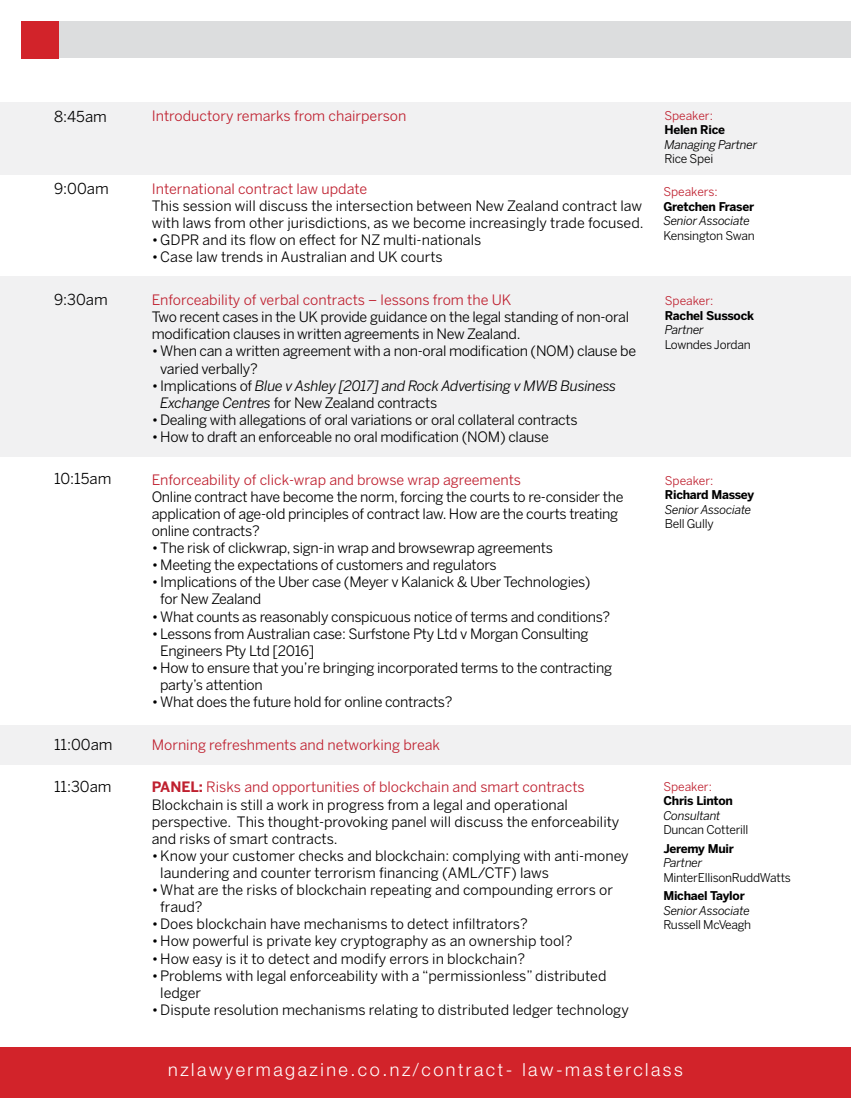
<style>
.page{position:relative;width:851px;height:1098px;background:#fff}
.page>*{position:absolute;margin:0;border:0;box-sizing:border-box;transform-origin:0 0}
.t1{font:300 18px "Helvetica Neue";letter-spacing:.14em;color:#fff}
.t2{font:15px "Benton Sans";color:#000}
.t3{font:14.25px/17.1px "Benton Sans";letter-spacing:-.02em;color:#000}
.t4{font:14.25px/17.1px "Benton Sans";color:#000}
.t5{font:14.25px "Benton Sans";color:#bf202f}
.t6{font:italic 14.25px/17.1px "Benton Sans";letter-spacing:-.02em;color:#000}
.t7{font:12px "Benton Sans";letter-spacing:-.02em;color:#000}
.t8{font:italic 12px "Benton Sans";letter-spacing:-.02em;color:#000}
.t9{font:700 12px "Benton Sans";letter-spacing:-.02em;color:#000}
.t10{font:12px "Benton Sans";color:#bf202f}
.s1{font-style:normal}
.s2{font-weight:700;color:#bf202f}
.s3{color:#bf202f}
</style>
<div class="page">
<div style="left:0;top:102px;width:850px;height:72px;background:#f1f1f2"></div>
<div style="left:0;top:725px;width:850px;height:39px;background:#f1f1f2"></div>
<div style="left:0;top:276px;width:850px;height:181px;background:#f1f1f2"></div>
<div style="left:21px;top:21px;width:829px;height:37px;background:#dcddde"></div>
<div style="left:21px;top:21px;width:38px;height:37px;background:#d2232a"></div>
<div style="left:0;top:1046px;width:850px;height:51px;background:#d2232a"></div>
<p class="t2" style="left:54px;top:107px;width:54px">8:45am</p>
<p class="t10" style="left:664px;top:108px;width:50px">Speaker:</p>
<p class="t9" style="left:664px;top:122px;width:62px">Helen Rice</p>
<p class="t8" style="left:664px;top:137px;width:94px">Managing Partner</p>
<p class="t7" style="left:664px;top:151px;width:50px">Rice Spei</p>
<p class="t2" style="left:54px;top:179px;width:56px">9:00am</p>
<p class="t10" style="left:663px;top:185px;width:56px">Speakers:</p>
<p class="t9" style="left:663px;top:199px;width:92px">Gretchen Fraser</p>
<p class="t8" style="left:663px;top:214px;width:88px">Senior Associate</p>
<p class="t7" style="left:663px;top:228px;width:93px">Kensington Swan</p>
<p class="t5" style="left:152px;top:108px;width:256px">Introductory remarks from chairperson</p>
<p class="t5" style="left:152px;top:180px;width:217px">International contract law update</p>
<p class="t4" style="left:152px;top:197px;width:493px">This session will discuss the intersection between New Zealand contract law with laws from other jurisdictions, as we become increasingly trade focused.</p>
<p class="t4" style="left:152px;top:231px;width:331px">•GDPR and its flow on effect for NZ multi-nationals</p>
<p class="t4" style="left:152px;top:248px;width:292px">•Case law trends in Australian and UK courts</p>
<p class="t5" style="left:152px;top:291px;width:361px">Enforceability of verbal contracts – lessons from the UK</p>
<p class="t3" style="left:152px;top:308px;width:479px">Two recent cases in the UK provide guidance on the legal standing of non-oral modification clauses in written agreements in New Zealand.</p>
<p class="t3" style="left:160px;top:342px;width:477px;text-indent:-9px">•When can a written agreement with a non-oral modification (NOM) clause be varied verbally?</p>
<p class="t6" style="left:160px;top:376px;width:457px;text-indent:-9px"><span class="s1">• Implications of</span> Blue v Ashley [2017] and Rock Advertising v MWB Business<br>Exchange Centres <span class="s1">for New Zealand contracts</span></p>
<p class="t3" style="left:152px;top:411px;width:427px">•Dealing with allegations of oral variations or oral collateral contracts</p>
<p class="t3" style="left:152px;top:428px;width:398px">•How to draft an enforceable no oral modification (NOM) clause</p>
<p class="t5" style="left:152px;top:471px;width:371px">Enforceability of click-wrap and browse wrap agreements</p>
<p class="t3" style="left:152px;top:487px;width:473px">Online contract have become the norm, forcing the courts to re-consider the application of age-old principles of contract law. How are the courts treating online contracts?</p>
<p class="t3" style="left:152px;top:539px;width:402px">•The risk of clickwrap, sign-in wrap and browsewrap agreements</p>
<p class="t3" style="left:152px;top:556px;width:346px">•Meeting the expectations of customers and regulators</p>
<p class="t3" style="left:160px;top:573px;width:431px;text-indent:-9px">• Implications of the Uber case (Meyer v Kalanick &amp; Uber Technologies) for New Zealand</p>
<p class="t3" style="left:152px;top:607px;width:460px">•What counts as reasonably conspicuous notice of terms and conditions?</p>
<p class="t3" style="left:160px;top:624px;width:430px;text-indent:-9px">•Lessons from Australian case: Surfstone Pty Ltd v Morgan Consulting<br>Engineers Pty Ltd [2016]</p>
<p class="t3" style="left:160px;top:658px;width:453px;text-indent:-9px">•How to ensure that you’re bringing incorporated terms to the contracting party’s attention</p>
<p class="t3" style="left:152px;top:693px;width:302px">•What does the future hold for online contracts?</p>
<p class="t5" style="left:152px;top:736px;width:290px">Morning refreshments and networking break</p>
<p class="t4" style="left:152px;top:778px;width:469px"><span class="s2">PANEL:</span> <span class="s3">Risks and opportunities of blockchain and smart contracts </span>Blockchain is still a work in progress from a legal and operational perspective. This thought-provoking panel will discuss the enforceability and risks of smart contracts.</p>
<p class="t4" style="left:160px;top:846px;width:470px;text-indent:-9px">•Know your customer checks and blockchain: complying with anti-money laundering and counter terrorism financing (AML/CTF) laws</p>
<p class="t4" style="left:160px;top:880px;width:454px;text-indent:-9px">•What are the risks of blockchain repeating and compounding errors or fraud?</p>
<p class="t4" style="left:152px;top:915px;width:377px">•Does blockchain have mechanisms to detect infiltrators?</p>
<p class="t4" style="left:152px;top:932px;width:422px">•How powerful is private key cryptography as an ownership tool?</p>
<p class="t4" style="left:152px;top:949px;width:375px">•How easy is it to detect and modify errors in blockchain?</p>
<p class="t4" style="left:160px;top:966px;width:447px;text-indent:-9px">•Problems with legal enforceability with a “permissionless” distributed ledger</p>
<p class="t4" style="left:152px;top:1000px;width:478px">•Dispute resolution mechanisms relating to distributed ledger technology</p>
<p class="t2" style="left:54px;top:290px;width:55px">9:30am</p>
<p class="t10" style="left:664px;top:294px;width:50px">Speaker:</p>
<p class="t9" style="left:664px;top:308px;width:91px">Rachel Sussock</p>
<p class="t8" style="left:664px;top:322px;width:41px">Partner</p>
<p class="t7" style="left:664px;top:337px;width:87px">Lowndes Jordan</p>
<p class="t2" style="left:54px;top:470px;width:59px">10:15am</p>
<p class="t10" style="left:664px;top:473px;width:50px">Speaker:</p>
<p class="t9" style="left:664px;top:487px;width:91px">Richard Massey</p>
<p class="t8" style="left:664px;top:502px;width:88px">Senior Associate</p>
<p class="t7" style="left:664px;top:516px;width:50px">Bell Gully</p>
<p class="t2" style="left:54px;top:735px;width:60px">11:00am</p>
<p class="t2" style="left:54px;top:777px;width:59px">11:30am</p>
<p class="t10" style="left:663px;top:779px;width:50px">Speaker:</p>
<p class="t9" style="left:663px;top:793px;width:71px">Chris Linton</p>
<p class="t8" style="left:663px;top:808px;width:59px">Consultant</p>
<p class="t7" style="left:663px;top:822px;width:87px">Duncan Cotterill</p>
<p class="t9" style="left:663px;top:840px;width:72px">Jeremy Muir</p>
<p class="t8" style="left:663px;top:855px;width:41px">Partner</p>
<p class="t7" style="left:663px;top:869px;width:129px">MinterEllisonRuddWatts</p>
<p class="t9" style="left:663px;top:888px;width:83px">Michael Taylor</p>
<p class="t8" style="left:663px;top:902px;width:88px">Senior Associate</p>
<p class="t7" style="left:663px;top:917px;width:89px">Russell McVeagh</p>
<p class="t1" style="left:168px;top:1058px;width:516px">nzlawyermagazine.co.nz/contract- law-masterclass</p>
</div>
